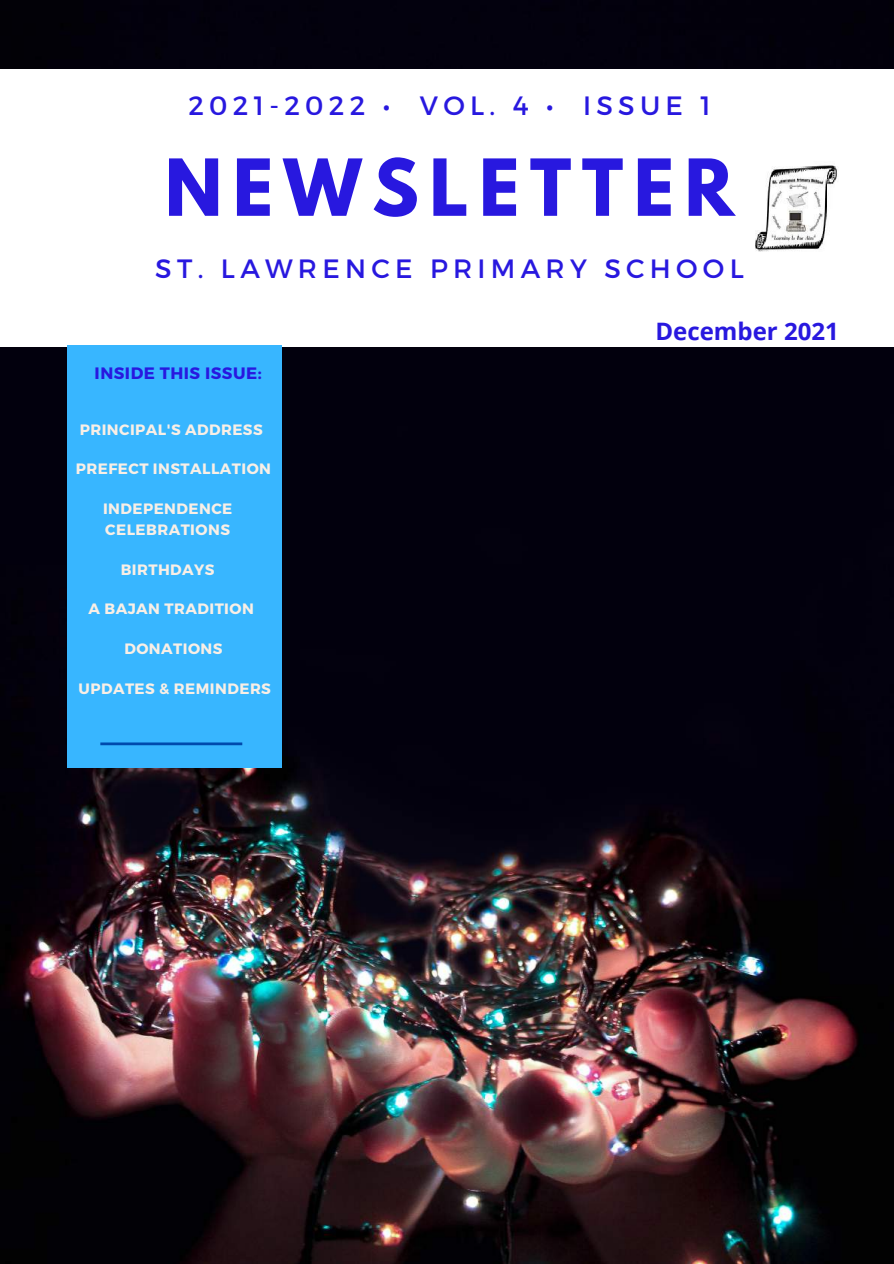
<style>
.page{position:relative;width:894px;height:1264px;background:#fff}
.page>*{position:absolute;margin:0;border:0;box-sizing:border-box;transform-origin:0 0}
.t1{font:700 69.6px "League Spartan";letter-spacing:.15em;color:#2818df}
.t2{font:26.55px "Montserrat";letter-spacing:.2em;color:#2818df}
.t3{font:700 24px "Open Sans";color:#2818df}
.t4{font:700 16.5px "Montserrat";letter-spacing:.03em;color:#2818df}
.t5{font:700 15px/21.5px "Montserrat";letter-spacing:.03em;color:#f9efe6}
</style>
<div class="page">
<img style="left:0;top:0;width:893px;height:1263px">
<div style="left:0;top:69px;width:893px;height:277px;background:#fff"></div>
<img style="left:755px;top:165px;width:83px;height:87px">
<div style="left:67px;top:346px;width:214px;height:422px;background:#38b6ff"></div>
<svg style="left:100px;top:742px;width:142px;height:3px"></svg>
<h2 class="t2" style="left:188px;top:88px;width:523px">2021-2022 • VOL. 4 • ISSUE 1</h2>
<h1 class="t1" style="left:165px;top:153px;width:571px">NEWSLETTER</h1>
<h2 class="t2" style="left:155px;top:251px;width:590px">ST. LAWRENCE PRIMARY SCHOOL</h2>
<p class="t4" style="left:95px;top:362px;width:168px">INSIDE THIS ISSUE:</p>
<p class="t5" style="left:80px;top:418px;width:184px">PRINCIPAL'S ADDRESS</p>
<p class="t5" style="left:76px;top:457px;width:197px">PREFECT INSTALLATION</p>
<p class="t5" style="left:103px;top:497px;width:131px">INDEPENDENCE<br>CELEBRATIONS</p>
<p class="t5" style="left:121px;top:558px;width:95px">BIRTHDAYS</p>
<p class="t5" style="left:89px;top:597px;width:167px">A BAJAN TRADITION</p>
<p class="t5" style="left:124px;top:637px;width:100px">DONATIONS</p>
<p class="t5" style="left:78px;top:676px;width:194px">UPDATES &amp; REMINDERS</p>
<h3 class="t3" style="left:655px;top:315px;width:185px">December 2021</h3>
</div>
